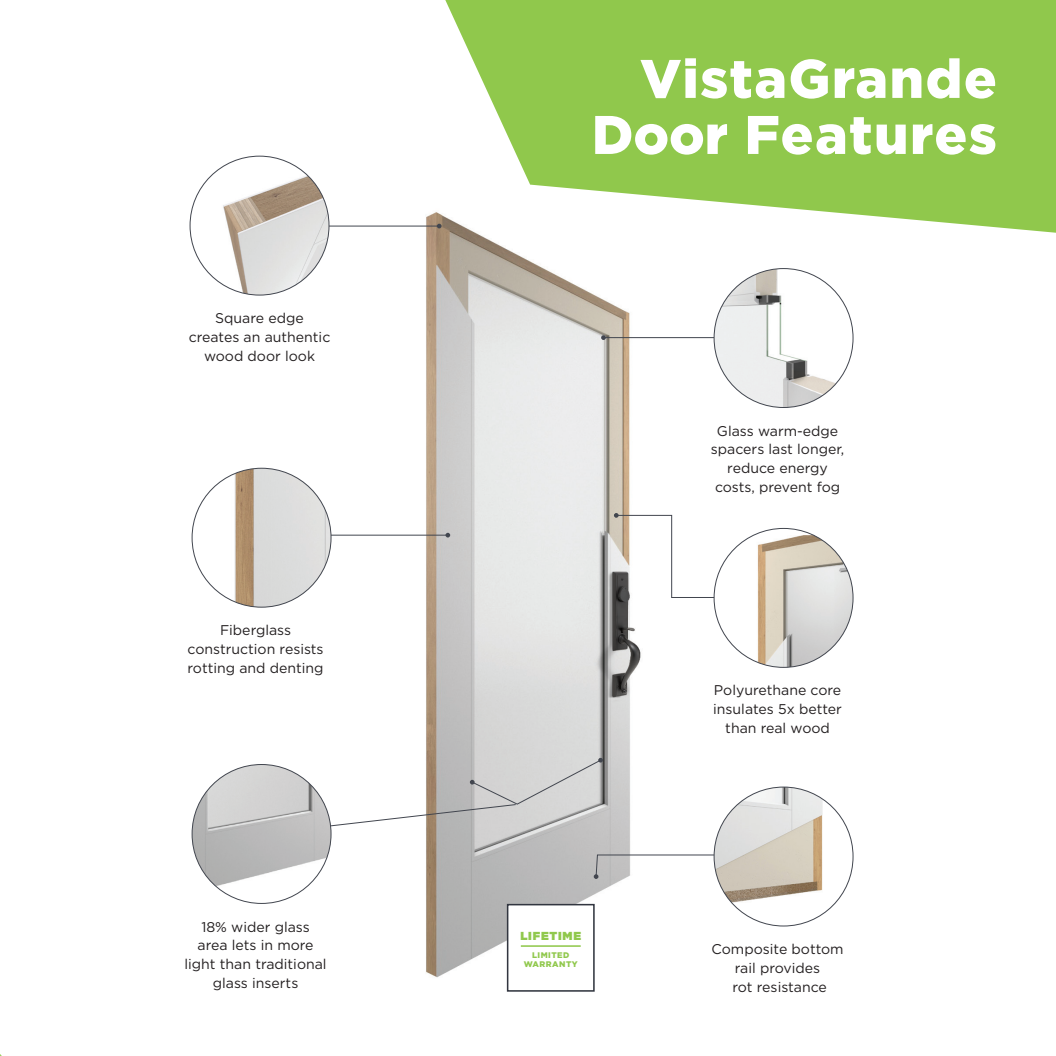
<style>
.page{position:relative;width:1056px;height:1056px;background:#fff}
.page>*{position:absolute;margin:0;border:0;box-sizing:border-box;transform-origin:0 0}
.t1{font:900 54.25px/56px "Gotham";letter-spacing:.03em;color:#fff;text-align:right}
.t2{font:14px/18.7px "Gotham";color:#231f20;text-align:center}
.t3{font:900 11.55px "Gotham";letter-spacing:.07em;color:#90c84c}
.t4{font:900 8.22px/8.9px "Gotham";letter-spacing:.06em;color:#90c84c;text-align:center}
</style>
<div class="page">
<img style="left:383px;top:212px;width:287px;height:780px">
<svg style="left:445px;top:0;width:610px;height:233px;fill:#90c84c"></svg>
<hr style="left:603px;top:337px;width:236px;height:1px;background:#42464f">
<svg style="left:601px;top:335px;width:4px;height:5px"></svg>
<svg style="left:613px;top:513px;width:201px;height:85px"></svg>
<hr style="left:282px;top:534px;width:166px;height:1px;background:#42464f">
<svg style="left:445px;top:532px;width:5px;height:5px"></svg>
<hr style="left:321px;top:225px;width:118px;height:1px;background:#42464f">
<svg style="left:437px;top:224px;width:4px;height:4px"></svg>
<svg style="left:593px;top:854px;width:120px;height:24px"></svg>
<img style="left:714px;top:268px;width:138px;height:139px;border-radius:69px">
<div style="left:714px;top:528px;width:138px;height:139px;background:#fff;border-radius:50%"></div>
<img style="left:733px;top:535px;width:119px;height:132px">
<img style="left:216px;top:469px;width:115px;height:138px">
<img style="left:192px;top:764px;width:139px;height:139px;border-radius:69px">
<img style="left:190px;top:156px;width:139px;height:139px;border-radius:69px">
<img style="left:715px;top:788px;width:134px;height:137px">
<div style="left:507px;top:903px;width:87px;height:88px;background:#fff"></div>
<div style="left:507px;top:903px;width:87px;height:88px;border:2px solid #323640"></div>
<hr style="left:520px;top:945px;width:60px;height:1px;background:#90c84c">
<svg style="left:281px;top:757px;width:322px;height:75px"></svg>
<p class="t2" style="left:189px;top:308px;width:143px">Square edge creates an authentic wood door look</p>
<p class="t2" style="left:187px;top:620px;width:138px">Fiberglass construction resists rotting and denting</p>
<p class="t2" style="left:184px;top:916px;width:144px">18% wider glass<br>area lets in more light than traditional glass inserts</p>
<p class="t1" style="left:591px;top:50px;width:406px">VistaGrande<br>Door Features</p>
<p class="t3" style="left:520px;top:927px;width:62px">LIFETIME</p>
<p class="t4" style="left:523px;top:950px;width:55px">LIMITED<br>WARRANTY</p>
<p class="t2" style="left:710px;top:421px;width:135px">Glass warm-edge spacers last longer, reduce energy costs, prevent fog</p>
<p class="t2" style="left:713px;top:680px;width:130px">Polyurethane core insulates 5x better than real wood</p>
<p class="t2" style="left:711px;top:939px;width:134px">Composite bottom rail provides<br>rot resistance</p>
</div>
